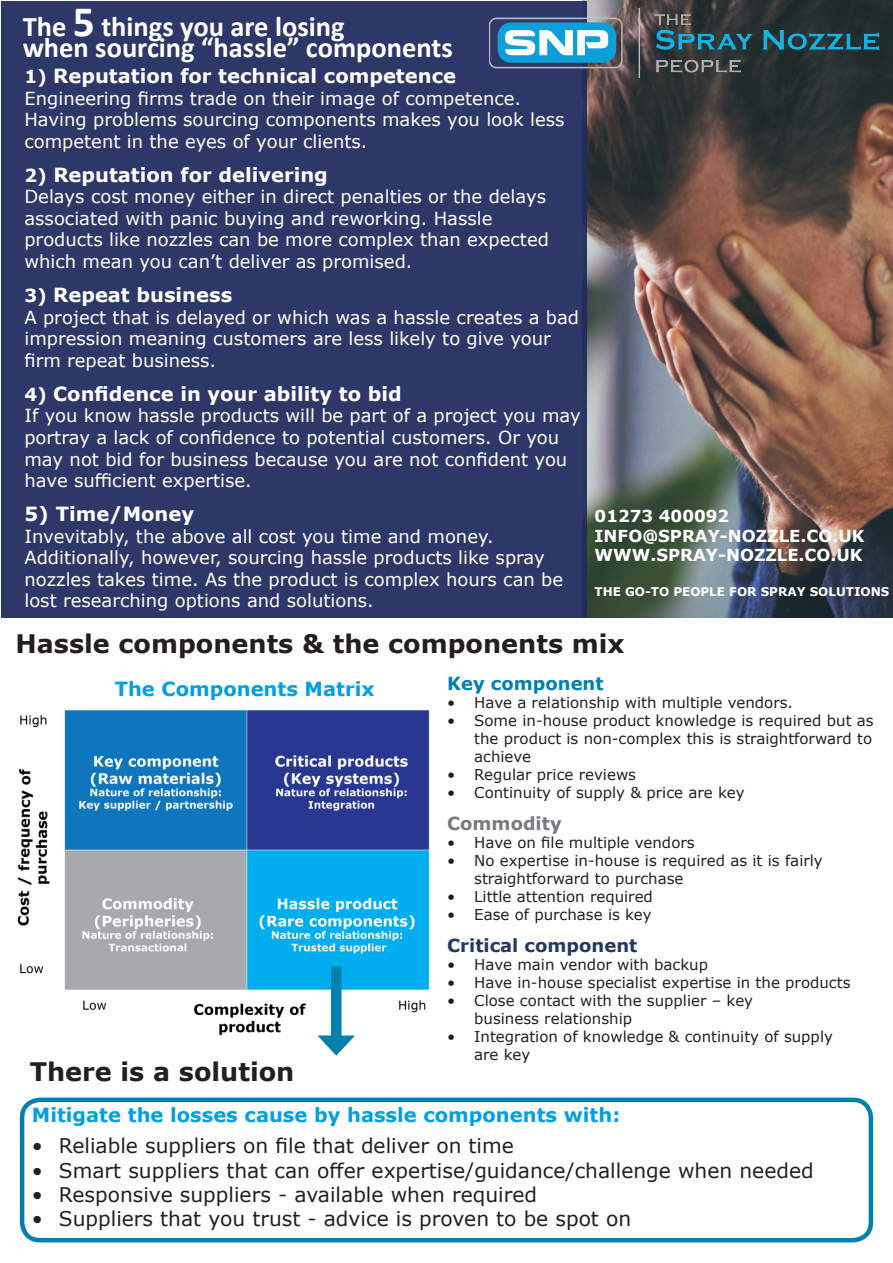
<style>
.page{position:relative;width:893px;height:1263px;background:#fff}
.page>*{position:absolute;margin:0;border:0;box-sizing:border-box;transform-origin:0 0}
.t1{font:700 28.5px "Calibri";color:#fff}
.t2{font:700 25.5px "Verdana";color:#231f20}
.t3{font:20.25px "Verdana";color:#231f20}
.t4{font:700 19.5px "Verdana";color:#fff}
.t5{font:700 19.5px "Verdana";color:#009fe3}
.t6{font:18px/21.6px "Verdana";color:#fff}
.t7{font:700 18px "Verdana";color:#213963}
.t8{font:700 18px "Verdana";color:#0080ad}
.t9{font:700 18px "Verdana";color:#787a7d}
.t10{font:700 16.5px "Verdana";color:#fff}
.t11{font:15px/18px "Verdana";color:#231f20}
.t12{font:700 12px "Verdana";color:#fff}
.s1{font-size:43.5px}
.s2{font-size:18px}
</style>
<div class="page">
<img style="left:587px;top:108px;width:306px;height:509px">
<div style="left:1px;top:1px;width:586px;height:616px;background:#2d3868"></div>
<img style="left:488px;top:0;width:405px;height:108px">
<img style="left:17px;top:710px;width:413px;height:326px">
<div style="left:20px;top:1097px;width:853px;height:145px;border:4px solid #0080ad;border-radius:18px"></div>
<div style="left:331px;top:966px;width:10px;height:77px;background:#0080ad"></div>
<svg style="left:317px;top:1035px;width:38px;height:21px"></svg>
<p class="t1" style="left:23px;top:6px;width:323px">The <span class="s1">5</span> things you are losing</p>
<p class="t1" style="left:23px;top:27px;width:432px">when sourcing “hassle” components</p>
<p class="t4" style="left:24px;top:62px;width:433px"><span class="s2">1)</span> Reputation for technical competence</p>
<p class="t6" style="left:24px;top:87px;width:498px">Engineering firms trade on their image of competence.</p>
<p class="t6" style="left:24px;top:109px;width:542px">Having problems sourcing components makes you look less competent in the eyes of your clients.</p>
<p class="t4" style="left:24px;top:161px;width:305px"><span class="s2">2)</span> Reputation for delivering</p>
<p class="t6" style="left:24px;top:186px;width:523px">Delays cost money either in direct penalties or the delays</p>
<p class="t6" style="left:24px;top:207px;width:470px">associated with panic buying and reworking. Hassle</p>
<p class="t6" style="left:24px;top:229px;width:526px">products like nozzles can be more complex than expected which mean you can’t deliver as promised.</p>
<p class="t4" style="left:24px;top:281px;width:209px"><span class="s2">3)</span> Repeat business</p>
<p class="t6" style="left:24px;top:306px;width:556px">A project that is delayed or which was a hassle creates a bad impression meaning customers are less likely to give your firm repeat business.</p>
<p class="t4" style="left:24px;top:380px;width:379px"><span class="s2">4)</span> Confidence in your ability to bid</p>
<p class="t6" style="left:24px;top:405px;width:558px">If you know hassle products will be part of a project you may portray a lack of confidence to potential customers. Or you may not bid for business because you are not confident you have sufficient expertise.</p>
<p class="t4" style="left:24px;top:500px;width:171px">5) Time/Money</p>
<p class="t6" style="left:24px;top:525px;width:540px">Invevitably, the above all cost you time and money.<br>Additionally, however, sourcing hassle products like spray nozzles takes time. As the product is complex hours can be lost researching options and solutions.</p>
<p class="t10" style="left:595px;top:504px;width:136px">01273 400092</p>
<p class="t10" style="left:595px;top:524px;width:271px">INFO@SPRAY-NOZZLE.CO.UK</p>
<p class="t10" style="left:595px;top:544px;width:270px">WWW.SPRAY-NOZZLE.CO.UK</p>
<p class="t12" style="left:595px;top:583px;width:296px">THE GO-TO PEOPLE FOR SPRAY SOLUTIONS</p>
<p class="t2" style="left:16px;top:626px;width:610px">Hassle components &amp; the components mix</p>
<p class="t5" style="left:115px;top:675px;width:261px">The Components Matrix</p>
<p class="t2" style="left:30px;top:1054px;width:266px">There is a solution</p>
<p class="t8" style="left:447px;top:670px;width:158px">Key component</p>
<p class="t11" style="left:447px;top:693px;width:347px">• Have a relationship with multiple vendors.</p>
<p class="t11" style="left:474px;top:711px;width:401px;text-align:justify;text-indent:-27px">• Some in-house product knowledge is required but as the product is non-complex this is straightforward to achieve</p>
<p class="t11" style="left:447px;top:765px;width:190px">• Regular price reviews</p>
<p class="t11" style="left:447px;top:783px;width:299px">• Continuity of supply &amp; price are key</p>
<p class="t9" style="left:447px;top:810px;width:116px">Commodity</p>
<p class="t11" style="left:447px;top:833px;width:249px">• Have on file multiple vendors</p>
<p class="t11" style="left:474px;top:851px;width:350px;text-indent:-27px">• No expertise in-house is required as it is fairly straightforward to purchase</p>
<p class="t11" style="left:447px;top:887px;width:207px">• Little attention required</p>
<p class="t11" style="left:447px;top:905px;width:206px">• Ease of purchase is key</p>
<p class="t7" style="left:447px;top:932px;width:192px">Critical component</p>
<p class="t11" style="left:447px;top:955px;width:262px">• Have main vendor with backup</p>
<p class="t11" style="left:447px;top:973px;width:405px">• Have in-house specialist expertise in the products</p>
<p class="t11" style="left:474px;top:991px;width:280px;text-indent:-27px">• Close contact with the supplier – key business relationship</p>
<p class="t11" style="left:474px;top:1027px;width:360px;text-indent:-27px">• Integration of knowledge &amp; continuity of supply are key</p>
<p class="t5" style="left:32px;top:1101px;width:590px">Mitigate the losses cause by hassle components with:</p>
<p class="t3" style="left:32px;top:1132px;width:484px">• Reliable suppliers on file that deliver on time</p>
<p class="t3" style="left:32px;top:1156px;width:783px">• Smart suppliers that can offer expertise/guidance/challenge when needed</p>
<p class="t3" style="left:32px;top:1181px;width:507px">• Responsive suppliers - available when required</p>
<p class="t3" style="left:32px;top:1205px;width:601px">• Suppliers that you trust - advice is proven to be spot on</p>
</div>
